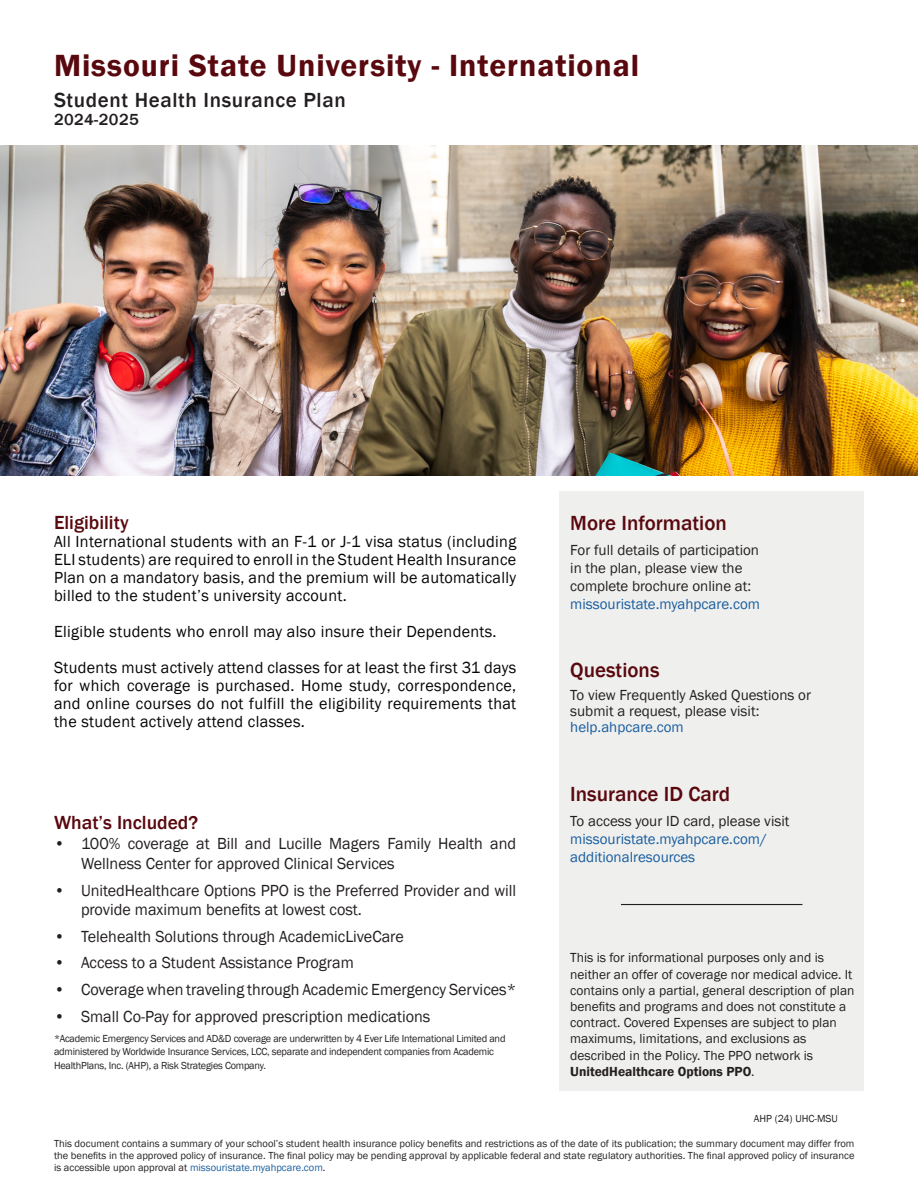
<style>
.page{position:relative;width:918px;height:1188px;background:#fff}
.page>*{position:absolute;margin:0;border:0;box-sizing:border-box;transform-origin:0 0}
.t1{font:600 31.5px "Franklin Gothic";letter-spacing:.03em;color:#59080e}
.Body_-_Heading__blue{font:500 21px "Franklin Gothic";color:#59080e}
.t2{font:500 21px "Franklin Gothic";letter-spacing:.03em;color:#231f20}
.t3{font:500 19.5px "Franklin Gothic";color:#59080e}
.regtext{font:16.5px/18px "Franklin Gothic";letter-spacing:.02em;color:#040503;text-align:justify}
.t4{font:16.5px/19.8px "Franklin Gothic";color:#231f20}
.t5{font:500 16.5px "Franklin Gothic";letter-spacing:.03em;color:#231f20}
.t6{font:15px "Franklin Gothic";color:#231f20}
.t7{font:15px/18px "Franklin Gothic";color:#175d9e}
.t8{font:13.5px/16.2px "Franklin Gothic";color:#231f20}
.t9{font:600 13.5px "Franklin Gothic";color:#231f20}
.regtext-2{font:10.5px/12px "Franklin Gothic";letter-spacing:-.02em;color:#231f20;text-align:justify}
.regtext-3{font:10.5px "Franklin Gothic";color:#231f20}
.s1{font-weight:400}
.s2{color:#175d9e}
</style>
<div class="page">
<div style="left:559px;top:491px;width:305px;height:600px;background:#efefee"></div>
<img style="left:0;top:145px;width:918px;height:331px">
<hr style="left:621px;top:904px;width:181px;height:1px;background:#231f20">
<p class="t1" style="left:54px;top:46px;width:587px">Missouri State University - International</p>
<p class="t2" style="left:54px;top:87px;width:293px">Student Health Insurance Plan</p>
<p class="t5" style="left:54px;top:109px;width:86px">2024-2025</p>
<p class="t3" style="left:54px;top:510px;width:76px">Eligibility</p>
<p class="regtext" style="left:54px;top:533px;width:464px">All International students with an F-1 or J-1 visa status (including ELI students) are required to enroll in the Student Health Insurance Plan on a mandatory basis, and the premium will be automatically billed to the student’s university account.</p>
<p class="regtext" style="left:54px;top:623px;width:444px">Eligible students who enroll may also insure their Dependents.</p>
<p class="regtext" style="left:54px;top:659px;width:464px">Students must actively attend classes for at least the first 31 days for which coverage is purchased. Home study, correspondence, and online courses do not fulfill the eligibility requirements that the student actively attend classes.</p>
<p class="t3" style="left:54px;top:811px;width:146px">What’s Included?</p>
<p class="t4" style="left:81px;top:834px;width:437px;text-indent:-27px">• 100% coverage at Bill and Lucille Magers Family Health and<br>Wellness Center for approved Clinical Services</p>
<p class="t4" style="left:81px;top:881px;width:437px;text-indent:-27px">• UnitedHealthcare Options PPO is the Preferred Provider and will provide maximum benefits at lowest cost.</p>
<p class="t4" style="left:54px;top:927px;width:352px">• Telehealth Solutions through AcademicLiveCare</p>
<p class="t4" style="left:54px;top:953px;width:301px">• Access to a Student Assistance Program</p>
<p class="t4" style="left:54px;top:980px;width:464px">• Coverage when traveling through Academic Emergency Services*</p>
<p class="t4" style="left:54px;top:1007px;width:378px">• Small Co-Pay for approved prescription medications</p>
<p class="regtext-2" style="left:54px;top:1032px;width:453px;line-height:13.5px;text-align:left">*Academic Emergency Services and AD&amp;D coverage are underwritten by 4 Ever Life International Limited and administered by Worldwide Insurance Services, LCC, separate and independent companies from Academic<br>HealthPlans, Inc. (AHP), a Risk Strategies Company.</p>
<p class="Body_-_Heading__blue" style="left:570px;top:510px;width:158px">More Information</p>
<p class="t6" style="left:570px;top:540px;width:190px">For full details of participation</p>
<p class="t6" style="left:570px;top:558px;width:174px">in the plan, please view the</p>
<p class="t6" style="left:570px;top:576px;width:183px">complete brochure online at:</p>
<p class="t7" style="left:570px;top:595px;width:191px">missouristate.myahpcare.com</p>
<p class="Body_-_Heading__blue" style="left:570px;top:657px;width:91px">Questions</p>
<p class="t6" style="left:570px;top:686px;width:242px">To view Frequently Asked Questions or</p>
<p class="t6" style="left:570px;top:702px;width:191px">submit a request, please visit:</p>
<p class="t7" style="left:570px;top:719px;width:115px">help.ahpcare.com</p>
<p class="Body_-_Heading__blue" style="left:570px;top:781px;width:162px">Insurance ID Card</p>
<p class="t6" style="left:570px;top:811px;width:221px">To access your ID card, please visit</p>
<p class="t7" style="left:570px;top:830px;width:198px">missouristate.myahpcare.com/ additionalresources</p>
<p class="t8" style="left:570px;top:950px;width:255px">This is for informational purposes only and is</p>
<p class="t8" style="left:570px;top:966px;width:286px">neither an offer of coverage nor medical advice. It contains only a partial, general description of plan benefits and programs and does not constitute a contract. Covered Expenses are subject to plan</p>
<p class="t8" style="left:570px;top:1031px;width:238px">maximums, limitations, and exclusions as</p>
<p class="t8" style="left:570px;top:1047px;width:244px">described in the Policy. The PPO network is</p>
<p class="t9" style="left:570px;top:1063px;width:186px">UnitedHealthcare Options PPO<span class="s1">.</span></p>
<p class="regtext-3" style="left:754px;top:1112px;width:86px">AHP (24) UHC-MSU</p>
<p class="regtext-2" style="left:54px;top:1137px;width:802px">This document contains a summary of your school’s student health insurance policy benefits and restrictions as of the date of its publication; the summary document may differ from the benefits in the approved policy of insurance. The final policy may be pending approval by applicable federal and state regulatory authorities. The final approved policy of insurance is accessible upon approval at <span class="s2">missouristate.myahpcare.com</span>.</p>
</div>
